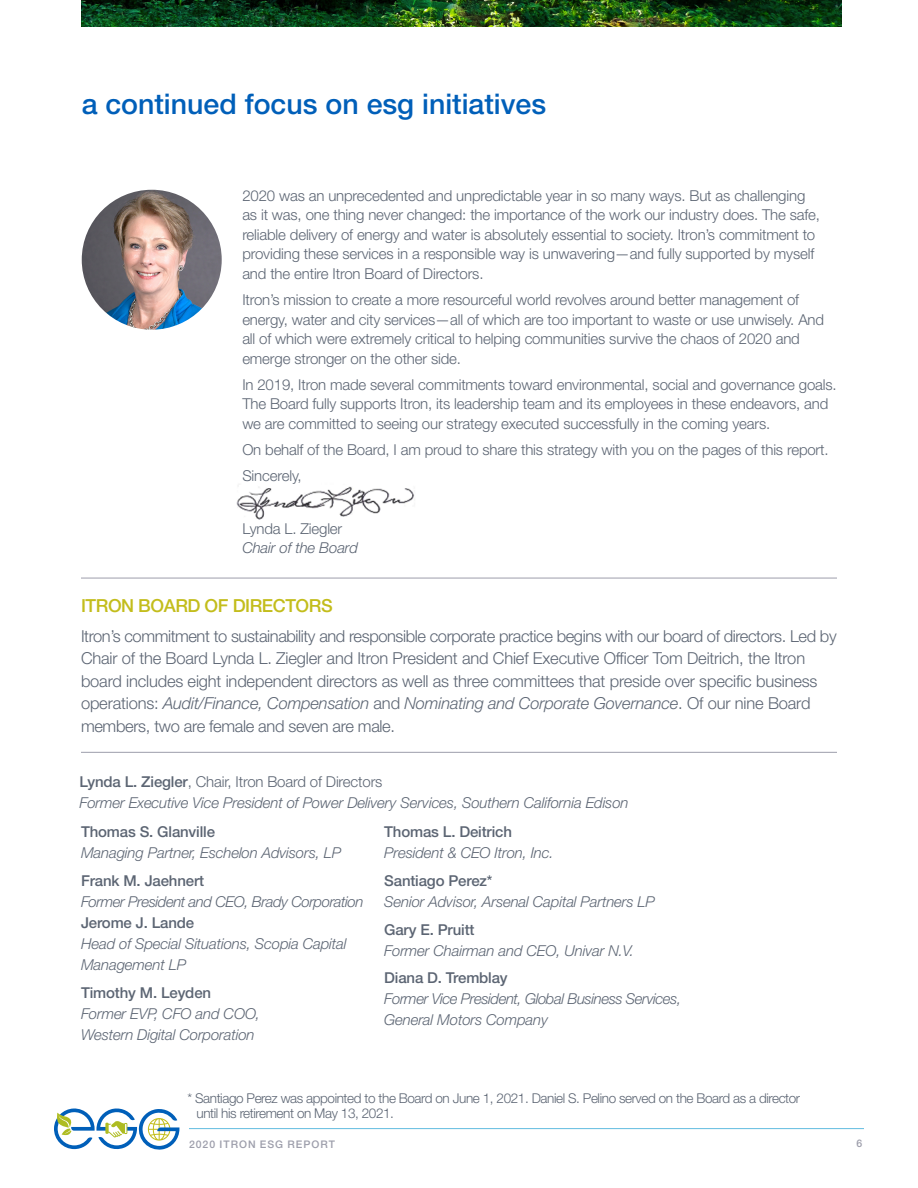
<style>
.page{position:relative;width:918px;height:1188px;background:#fff}
.page>*{position:absolute;margin:0;border:0;box-sizing:border-box;transform-origin:0 0}
.t1{font:500 28.5px "Helvetica Neue LT Std";color:#005fb9}
.t2{font:500 18px "Helvetica Neue LT Std";letter-spacing:-.025em;color:#c3bd1c}
.t3{font:300 16.5px/22.5px "Helvetica Neue LT Std";letter-spacing:-.01em;color:#5c6573}
.t4{font:300 15px/19.5px "Helvetica Neue LT Std";letter-spacing:-.01em;color:#5c6573}
.t5{font:italic 300 15px/21px "Helvetica Neue LT Std";letter-spacing:-.01em;color:#5c6573}
.t6{font:500 15px "Helvetica Neue LT Std";letter-spacing:-.01em;color:#5c6573}
.t7{font:italic 300 15px/21px "Helvetica Neue LT Std";letter-spacing:-.03em;color:#5c6573}
.t8{font:300 13.5px/15px "Helvetica Neue LT Std";letter-spacing:-.03em;color:#5c6573}
.t9{font:500 10.5px "Helvetica Neue LT Std";letter-spacing:.095em;color:#9d9eab}
.s1{font-style:italic}
.s2{font-weight:500}
</style>
<div class="page">
<hr style="left:189px;top:1128px;width:675px;height:1px;background:#62bde0">
<svg style="left:54px;top:1108px;width:125px;height:42px"></svg>
<img style="left:236px;top:486px;width:178px;height:34px">
<hr style="left:81px;top:578px;width:756px;height:1px;background:#9d9eab">
<hr style="left:81px;top:752px;width:756px;height:1px;background:#9d9eab">
<img style="left:81px;top:0;width:760px;height:27px">
<img style="left:82px;top:190px;width:140px;height:140px;border-radius:70px">
<h1 class="t1" style="left:82px;top:87px;width:466px">a continued focus on esg initiatives</h1>
<p class="t4" style="left:242px;top:185px;width:579px">2020 was an unprecedented and unpredictable year in so many ways. But as challenging as it was, one thing never changed: the importance of the work our industry does. The safe, reliable delivery of energy and water is absolutely essential to society. Itron’s commitment to providing these services in a responsible way is unwavering—and fully supported by myself and the entire Itron Board of Directors.</p>
<p class="t4" style="left:242px;top:290px;width:583px">Itron’s mission to create a more resourceful world revolves around better management of energy, water and city services—all of which are too important to waste or use unwisely. And all of which were extremely critical to helping communities survive the chaos of 2020 and emerge stronger on the other side.</p>
<p class="t4" style="left:242px;top:374px;width:593px">In 2019, Itron made several commitments toward environmental, social and governance goals.<br>The Board fully supports Itron, its leadership team and its employees in these endeavors, and we are committed to seeing our strategy executed successfully in the coming years.</p>
<p class="t4" style="left:242px;top:440px;width:585px">On behalf of the Board, I am proud to share this strategy with you on the pages of this report.</p>
<p class="t4" style="left:242px;top:466px;width:61px">Sincerely,</p>
<p class="t4" style="left:242px;top:518px;width:102px">Lynda L. Ziegler</p>
<p class="t5" style="left:242px;top:537px;width:117px">Chair of the Board</p>
<p class="t2" style="left:81px;top:595px;width:253px">ITRON BOARD OF DIRECTORS</p>
<p class="t3" style="left:81px;top:624px;width:757px">Itron’s commitment to sustainability and responsible corporate practice begins with our board of directors. Led by Chair of the Board Lynda L. Ziegler and Itron President and Chief Executive Officer Tom Deitrich, the Itron board includes eight independent directors as well as three committees that preside over specific business operations: <span class="s1">Audit/Finance, Compensation</span> and <span class="s1">Nominating and Corporate Governance</span>. Of our nine Board members, two are female and seven are male.</p>
<p class="t4" style="left:80px;top:772px;width:304px"><span class="s2">Lynda L. Ziegler</span>, Chair, Itron Board of Directors</p>
<p class="t5" style="left:80px;top:792px;width:551px">Former Executive Vice President of Power Delivery Services, Southern California Edison</p>
<p class="t6" style="left:81px;top:823px;width:136px">Thomas S. Glanville</p>
<p class="t5" style="left:81px;top:842px;width:262px">Managing Partner, Eschelon Advisors, LP</p>
<p class="t6" style="left:81px;top:872px;width:125px">Frank M. Jaehnert</p>
<p class="t7" style="left:81px;top:891px;width:284px">Former President and CEO, Brady Corporation</p>
<p class="t6" style="left:81px;top:914px;width:115px">Jerome J. Lande</p>
<p class="t5" style="left:81px;top:933px;width:267px">Head of Special Situations, Scopia Capital<br>Management LP</p>
<p class="t6" style="left:81px;top:983px;width:132px">Timothy M. Leyden</p>
<p class="t5" style="left:81px;top:1003px;width:181px">Former EVP, CFO and COO,<br>Western Digital Corporation</p>
<p class="t6" style="left:384px;top:823px;width:129px">Thomas L. Deitrich</p>
<p class="t5" style="left:384px;top:842px;width:171px">President &amp; CEO Itron, Inc.</p>
<p class="t6" style="left:384px;top:872px;width:110px">Santiago Perez*</p>
<p class="t5" style="left:384px;top:891px;width:272px">Senior Advisor, Arsenal Capital Partners LP</p>
<p class="t6" style="left:384px;top:920px;width:92px">Gary E. Pruitt</p>
<p class="t5" style="left:384px;top:940px;width:251px">Former Chairman and CEO, Univar N.V.</p>
<p class="t6" style="left:384px;top:969px;width:125px">Diana D. Tremblay</p>
<p class="t7" style="left:384px;top:988px;width:298px">Former Vice President, Global Business Services,<br>General Motors Company</p>
<p class="t8" style="left:197px;top:1091px;width:605px;text-indent:-9px">* Santiago Perez was appointed to the Board on June 1, 2021. Daniel S. Pelino served on the Board as a director until his retirement on May 13, 2021.</p>
<p class="t9" style="left:189px;top:1138px;width:148px">2020 ITRON ESG REPORT</p>
<p class="t9" style="left:857px;top:1137px;width:7px">6</p>
</div>
